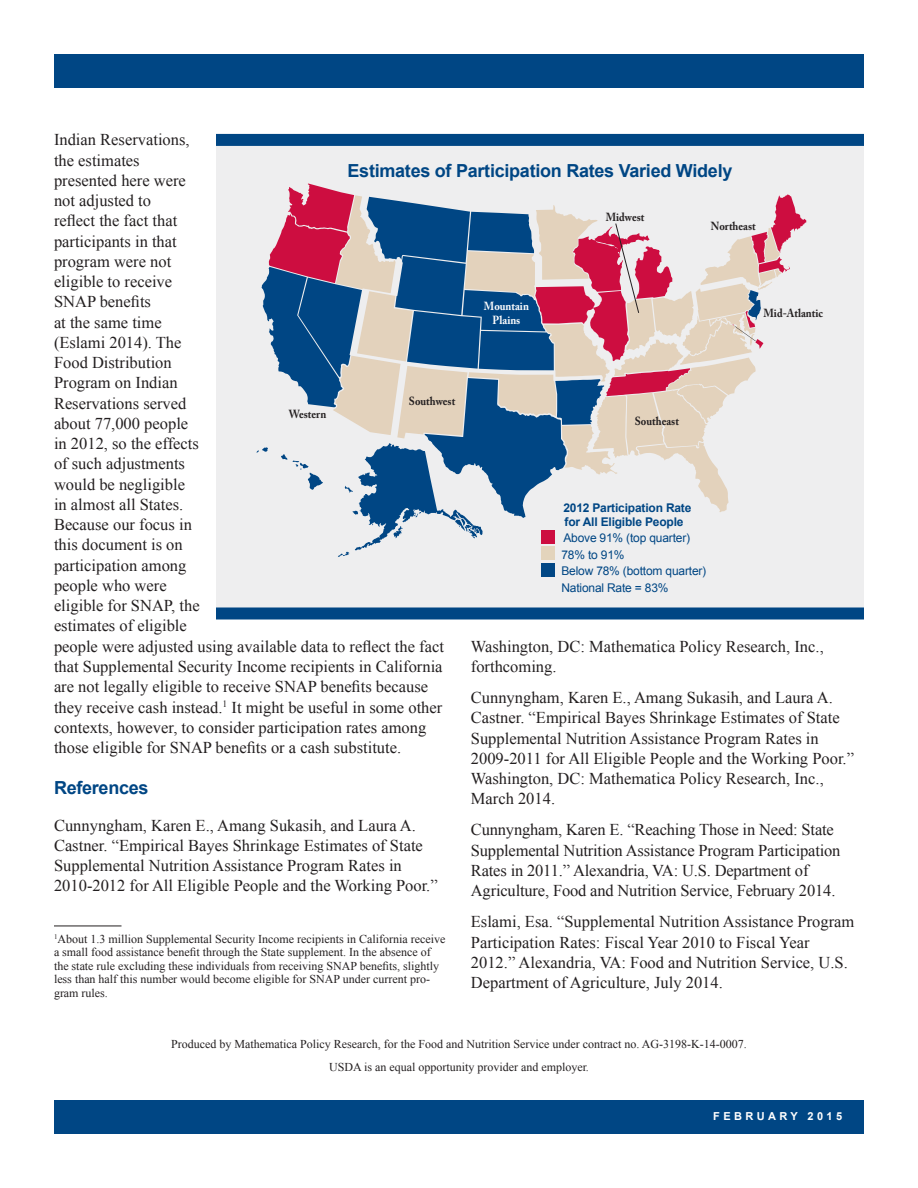
<style>
.page{position:relative;width:918px;height:1188px;background:#fff}
.page>*{position:absolute;margin:0;border:0;box-sizing:border-box;transform-origin:0 0}
.Subhead_1{font:700 18px "Arial";letter-spacing:-.015em;color:#004684}
.Body_text{font:16.5px/20.2px "Times New Roman";color:#231f20}
.Footnote_with_rule{font:12px/13.5px "Times New Roman";color:#231f20}
.Subhead_1-2{font:12px "Arial";letter-spacing:-.015em;color:#004684}
.Body_text-2{font:12px "Times New Roman";color:#231f20}
.Subhead_1-3{font:700 12px/13.5px "Arial";letter-spacing:-.015em;color:#004684}
.t1{font:700 11.7px "Adobe Caslon Pro";color:#231f20;scale:.9 1}
.t2{font:700 11.7px/14px "Adobe Caslon Pro";color:#fff;text-align:center;scale:.9 1}
.t3{font:700 10.95px "Arial";letter-spacing:.31em;color:#fff}
</style>
<div class="page">
<div style="left:54px;top:54px;width:810px;height:34px;background:#004684"></div>
<div style="left:54px;top:1100px;width:810px;height:34px;background:#004684"></div>
<div style="left:216px;top:134px;width:648px;height:482px;background:#eeeeef"></div>
<div style="left:216px;top:608px;width:648px;height:12px;background:#004684"></div>
<svg style="left:256px;top:184px;width:550px;height:373px"></svg>
<div style="left:216px;top:134px;width:648px;height:12px;background:#004684"></div>
<hr style="left:54px;top:926px;width:68px;height:1px;background:#231f20">
<div style="left:541px;top:530px;width:14px;height:14px;background:#cd0d40"></div>
<div style="left:541px;top:563px;width:14px;height:14px;background:#004684"></div>
<div style="left:541px;top:547px;width:14px;height:13px;background:#e3d4bc"></div>
<p class="Body_text" style="left:54px;top:129px;width:147px">Indian Reservations, the estimates presented here were not adjusted to<br>reflect the fact that participants in that program were not eligible to receive<br>SNAP benefits<br>at the same time (Eslami 2014). The<br>Food Distribution<br>Program on Indian<br>Reservations served about 77,000 people in 2012, so the effects of such adjustments would be negligible in almost all States.<br>Because our focus in this document is on participation among people who were eligible for SNAP, the estimates of eligible</p>
<p class="Subhead_1" style="left:348px;top:159px;width:386px">Estimates of Participation Rates Varied Widely</p>
<p class="t2" style="left:484px;top:299px;width:52px">Mountain<br>Plains</p>
<p class="t1" style="left:606px;top:210px;width:44px">Midwest</p>
<p class="t1" style="left:711px;top:219px;width:51px">Northeast</p>
<p class="t1" style="left:764px;top:307px;width:68px">Mid-Atlantic</p>
<p class="t1" style="left:289px;top:407px;width:43px">Western</p>
<p class="t1" style="left:409px;top:394px;width:53px">Southwest</p>
<p class="t1" style="left:635px;top:414px;width:51px">Southeast</p>
<p class="Subhead_1-3" style="left:563px;top:501px;width:130px">2012 Participation Rate for All Eligible People</p>
<p class="Subhead_1-2" style="left:563px;top:530px;width:128px">Above 91% (top quarter)</p>
<p class="Subhead_1-2" style="left:561px;top:546px;width:65px">78% to 91%</p>
<p class="Subhead_1-2" style="left:561px;top:563px;width:146px">Below 78% (bottom quarter)</p>
<p class="Subhead_1-2" style="left:561px;top:579px;width:109px">National Rate = 83%</p>
<p class="Body_text" style="left:54px;top:636px;width:391px">people were adjusted using available data to reflect the fact that Supplemental Security Income recipients in California are not legally eligible to receive SNAP benefits because they receive cash instead.<sup>1</sup> It might be useful in some other contexts, however, to consider participation rates among those eligible for SNAP benefits or a cash substitute.</p>
<p class="Subhead_1" style="left:54px;top:776px;width:96px">References</p>
<p class="Body_text" style="left:54px;top:815px;width:385px">Cunnyngham, Karen E., Amang Sukasih, and Laura A.<br>Castner. “Empirical Bayes Shrinkage Estimates of State Supplemental Nutrition Assistance Program Rates in 2010-2012 for All Eligible People and the Working Poor.”</p>
<p class="Footnote_with_rule" style="left:54px;top:932px;width:393px"><sup>1</sup>About 1.3 million Supplemental Security Income recipients in California receive a small food assistance benefit through the State supplement. In the absence of the state rule excluding these individuals from receiving SNAP benefits, slightly less than half this number would become eligible for SNAP under current pro&shy;gram rules.</p>
<p class="Body_text" style="left:471px;top:636px;width:354px">Washington, DC: Mathematica Policy Research, Inc., forthcoming.</p>
<p class="Body_text" style="left:471px;top:687px;width:385px">Cunnyngham, Karen E., Amang Sukasih, and Laura A.<br>Castner. “Empirical Bayes Shrinkage Estimates of State Supplemental Nutrition Assistance Program Rates in 2009-2011 for All Eligible People and the Working Poor.” Washington, DC: Mathematica Policy Research, Inc., March 2014.</p>
<p class="Body_text" style="left:471px;top:820px;width:371px">Cunnyngham, Karen E. “Reaching Those in Need: State Supplemental Nutrition Assistance Program Participation Rates in 2011.” Alexandria, VA: U.S. Department of Agriculture, Food and Nutrition Service, February 2014.</p>
<p class="Body_text" style="left:471px;top:911px;width:385px">Eslami, Esa. “Supplemental Nutrition Assistance Program Participation Rates: Fiscal Year 2010 to Fiscal Year 2012.” Alexandria, VA: Food and Nutrition Service, U.S.<br>Department of Agriculture, July 2014.</p>
<p class="Footnote_with_rule" style="left:171px;top:1037px;width:577px">Produced by Mathematica Policy Research, for the Food and Nutrition Service under contract no. AG-3198-K-14-0007.</p>
<p class="Body_text-2" style="left:329px;top:1059px;width:261px">USDA is an equal opportunity provider and employer.</p>
<p class="t3" style="left:713px;top:1109px;width:131px">FEBRUARY 2015</p>
</div>
